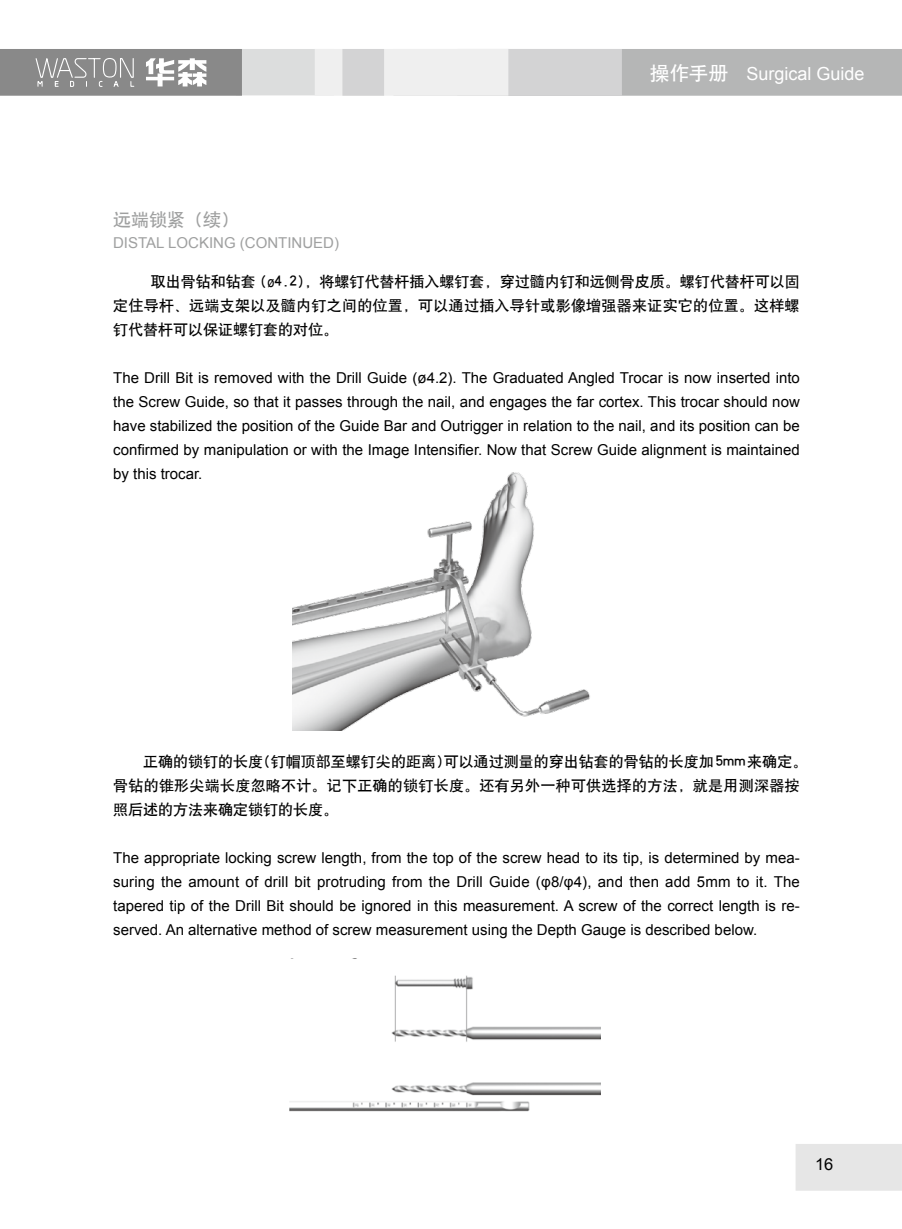
<style>
.page{position:relative;width:902px;height:1229px;background:#fff}
.page>*{position:absolute;margin:0;border:0;box-sizing:border-box;transform-origin:0 0}
.t1{font:18px "Arial";color:#fff}
.t2{font:18px "H Yb 1 gj";color:#9fa0a0}
.t3{font:16.5px "Arial";color:#000}
.t4{font:15px/24px "Arial";color:#000;text-align:justify}
.t5{font:15px/24px "H Yb 1 gj";letter-spacing:.02em;color:#000;text-align:justify}
.t6{font:15px/24px "H Yb 1 gj";color:#000}
.t7{font:15px "Arial";color:#9fa0a0}
.s1{font-family:"H Yb 1 gj";font-size:19.5px}
.s2{font-family:"Arial Narrow"}
</style>
<div class="page">
<div style="left:237px;top:50px;width:96px;height:45px;background:#dcdddd"></div>
<div style="left:236px;top:49px;width:98px;height:46px;border:2px solid #dcdddd"></div>
<div style="left:1px;top:50px;width:240px;height:45px;background:#898989"></div>
<div style="left:0;top:49px;width:242px;height:47px;border:2px solid #898989"></div>
<div style="left:458px;top:50px;width:443px;height:45px;background:#b5b6b6"></div>
<div style="left:457px;top:49px;width:444px;height:47px;border:2px solid #b5b6b6"></div>
<div style="left:394px;top:50px;width:227px;height:45px;background:#d3d3d4"></div>
<div style="left:393px;top:49px;width:229px;height:47px;border:2px solid #d3d3d4"></div>
<div style="left:315px;top:50px;width:192px;height:45px;background:#efefef"></div>
<div style="left:315px;top:49px;width:193px;height:47px;border:2px solid #efefef"></div>
<div style="left:343px;top:50px;width:40px;height:45px;background:#d3d3d4"></div>
<div style="left:342px;top:49px;width:42px;height:47px;border:2px solid #d3d3d4"></div>
<div style="left:796px;top:1145px;width:105px;height:45px;background:#e6e6e6"></div>
<div style="left:795px;top:1144px;width:106px;height:47px;border:2px solid #e6e6e6"></div>
<img style="left:289px;top:958px;width:311px;height:154px">
<svg style="left:146px;top:58px;width:60px;height:28px"></svg>
<svg style="left:35px;top:58px;width:99px;height:29px"></svg>
<img style="left:292px;top:472px;width:298px;height:259px">
<p class="t1" style="left:650px;top:62px;width:216px"><span class="s1">操作手册</span> Surgical Guide</p>
<p class="t2" style="left:113px;top:211px;width:127px">远端锁紧（续）</p>
<p class="t7" style="left:113px;top:233px;width:227px">DISTAL LOCKING (CONTINUED)</p>
<p class="t5" style="left:113px;top:269px;width:688px;text-indent:37px">取出骨钻和钻套 (<span class="s2">ø</span>4.2)，将螺钉代替杆插入螺钉套，穿过髓内钉和远侧骨皮质。螺钉代替杆可以固定住导杆、远端支架以及髓内钉之间的位置，可以通过插入导针或影像增强器来证实它的位置。这样螺钉代替杆可以保证螺钉套的对位。</p>
<p class="t4" style="left:113px;top:366px;width:688px">The Drill Bit is removed with the Drill Guide (ø4.2). The Graduated Angled Trocar is now inserted into the Screw Guide, so that it passes through the nail, and engages the far cortex. This trocar should now have stabilized the position of the Guide Bar and Outrigger in relation to the nail, and its position can be confirmed by manipulation or with the Image Intensifier. Now that Screw Guide alignment is maintained by this trocar.</p>
<p class="t6" style="left:113px;top:749px;width:695px;text-indent:30px">正确的锁钉的长度（钉帽顶部至螺钉尖的距离）可以通过测量的穿出钻套的骨钻的长度加 5mm来确定。骨钻的锥形尖端长度忽略不计。记下正确的锁钉长度。还有另外一种可供选择的方法，就是用测深器按照后述的方法来确定锁钉的长度。</p>
<p class="t4" style="left:113px;top:846px;width:688px">The appropriate locking screw length, from the top of the screw head to its tip, is determined by mea&shy;suring the amount of drill bit protruding from the Drill Guide (φ8/φ4), and then add 5mm to it. The tapered tip of the Drill Bit should be ignored in this measurement. A screw of the correct length is re&shy;served. An alternative method of screw measurement using the Depth Gauge is described below.</p>
<p class="t3" style="left:815px;top:1153px;width:20px">16</p>
</div>
